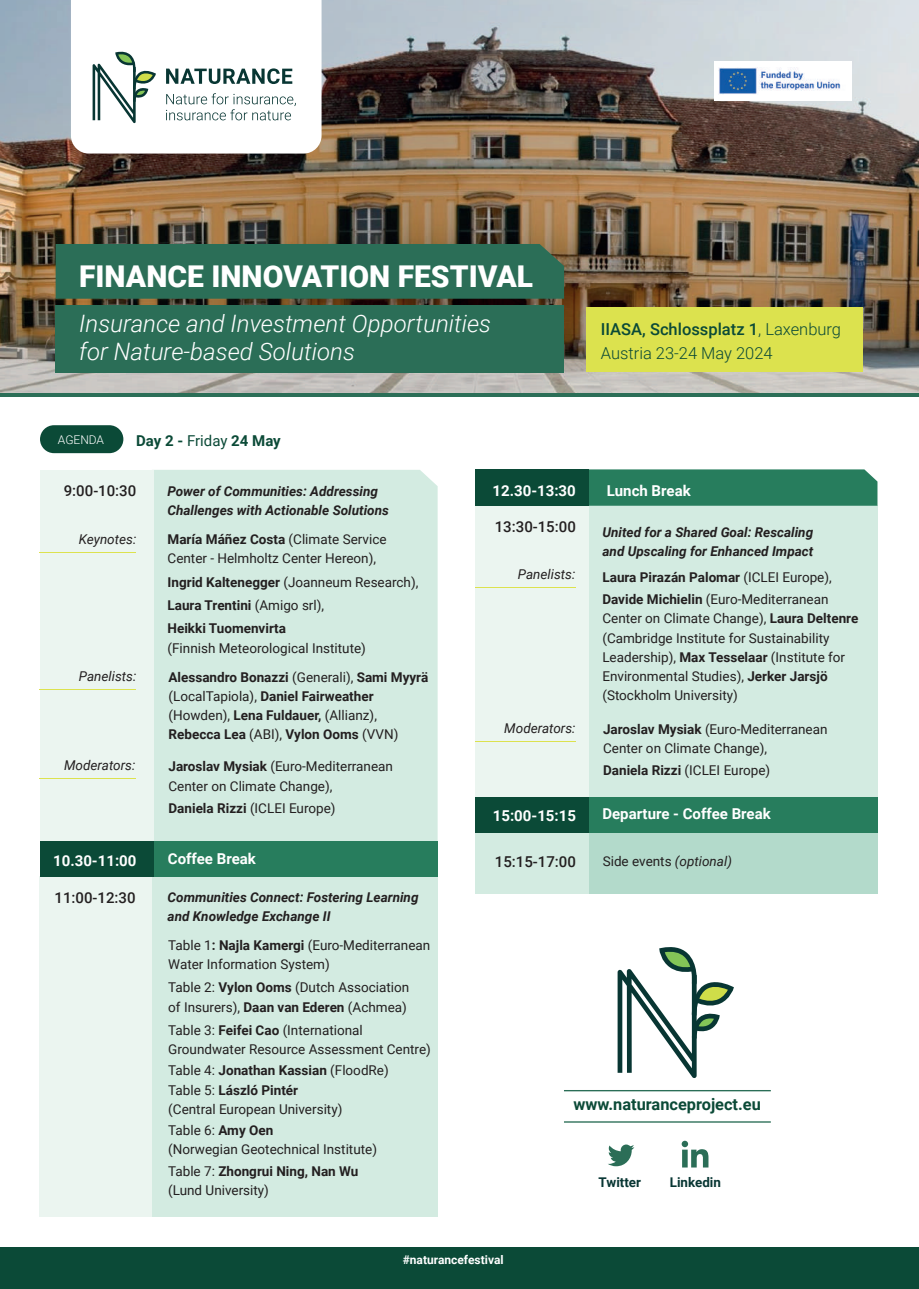
<style>
.page{position:relative;width:919px;height:1289px;background:#fff}
.page>*{position:absolute;margin:0;border:0;box-sizing:border-box;transform-origin:0 0}
.t1{font:900 30px "Roboto";color:#fff}
.t2{font:italic 300 24px/28.5px "Roboto";color:#fff}
.t3{font:300 16.5px/23.4px "Roboto";color:#0b4a37}
.t4{font:700 16.35px "Roboto";color:#0b4a37}
.t5{font:700 15px "Roboto";color:#fff}
.t6{font:500 15px "Roboto";color:#231f20}
.t7{font:700 15px "Roboto";color:#0b4a37}
.t8{font:13.5px/19.2px "Roboto";color:#231f20}
.t9{font:700 13.5px/19.2px "Roboto";color:#231f20}
.t10{font:italic 700 13.5px/19.2px "Roboto";color:#231f20}
.t11{font:italic 13.5px "Roboto";color:#231f20}
.t12{font:700 13.35px "Roboto";color:#083633}
.t13{font:700 12px "Roboto";color:#fff}
.t14{font:300 12px "Roboto";color:#fff}
.s1{font-weight:400}
.s2{font-weight:500}
.s3{font-weight:700}
.s4{font-style:italic}
</style>
<div class="page">
<img style="left:0;top:0;width:918px;height:393px">
<div style="left:56px;top:244px;width:508px;height:55px;background:#2b6e57"></div>
<div style="left:56px;top:305px;width:508px;height:67px;background:#2b6e57"></div>
<div style="left:0;top:1247px;width:918px;height:41px;background:#0b4a37"></div>
<svg style="left:71px;top:0;width:250px;height:153px"></svg>
<div style="left:714px;top:61px;width:138px;height:40px;background:#fff"></div>
<img style="left:718px;top:67px;width:123px;height:27px">
<div style="left:585px;top:307px;width:277px;height:65px;background:#dce24e"></div>
<hr style="left:0;top:393px;width:918px;height:3px;background:#2b6e57">
<div style="left:475px;top:505px;width:115px;height:369px;background:#ebf5f0"></div>
<div style="left:588px;top:505px;width:289px;height:345px;background:#d3ebe1"></div>
<div style="left:475px;top:831px;width:113px;height:62px;background:#d3ebe1"></div>
<div style="left:588px;top:831px;width:289px;height:62px;background:#b3dacb"></div>
<div style="left:39px;top:876px;width:114px;height:340px;background:#ebf5f0"></div>
<div style="left:152px;top:876px;width:286px;height:340px;background:#d3ebe1"></div>
<div style="left:153px;top:470px;width:284px;height:371px;background:#d3ebe1"></div>
<div style="left:40px;top:841px;width:398px;height:36px;background:#277d5d"></div>
<div style="left:589px;top:469px;width:288px;height:36px;background:#277d5d"></div>
<div style="left:475px;top:469px;width:114px;height:36px;background:#0b4a37"></div>
<div style="left:475px;top:796px;width:402px;height:36px;background:#277d5d"></div>
<div style="left:475px;top:796px;width:113px;height:36px;background:#0b4a37"></div>
<div style="left:40px;top:425px;width:83px;height:28px;background:#0b4a37;border-radius:14px"></div>
<div style="left:40px;top:469px;width:113px;height:384px;background:#ebf5f0"></div>
<hr style="left:39px;top:551px;width:97px;height:1px;background:#dce24e">
<svg style="left:608px;top:1144px;width:26px;height:22px"></svg>
<svg style="left:681px;top:1140px;width:27px;height:27px"></svg>
<hr style="left:564px;top:1121px;width:206px;height:1px;background:#2b6e57">
<hr style="left:564px;top:1089px;width:206px;height:2px;background:#2b6e57">
<svg style="left:617px;top:947px;width:116px;height:131px"></svg>
<hr style="left:39px;top:689px;width:97px;height:1px;background:#dce24e">
<hr style="left:475px;top:587px;width:100px;height:1px;background:#dce24e">
<hr style="left:475px;top:740px;width:100px;height:1px;background:#dce24e">
<hr style="left:39px;top:778px;width:97px;height:1px;background:#dce24e">
<div style="left:40px;top:841px;width:114px;height:36px;background:#0b4a37"></div>
<h1 class="t1" style="left:79px;top:255px;width:455px">FINANCE INNOVATION FESTIVAL</h1>
<h2 class="t2" style="left:79px;top:308px;width:413px">Insurance and Investment Opportunities for Nature-based Solutions</h2>
<p class="t14" style="left:58px;top:431px;width:48px">AGENDA</p>
<p class="t7" style="left:136px;top:430px;width:146px">Day 2 - <span class="s1">Friday</span> 24 May</p>
<p class="t3" style="left:600px;top:317px;width:242px"><span class="s2">IIASA, Schlossplatz 1</span>, Laxenburg<br>Austria 23-24 May 2024</p>
<p class="t6" style="left:64px;top:480px;width:74px">9:00-10:30</p>
<p class="t10" style="left:167px;top:481px;width:223px">Power of Communities: Addressing<br>Challenges with Actionable Solutions</p>
<p class="t8" style="left:167px;top:529px;width:220px"><span class="s3">María Máñez Costa</span> (Climate Service<br>Center - Helmholtz Center Hereon),</p>
<p class="t9" style="left:167px;top:569px;width:252px;line-height:23.4px">Ingrid Kaltenegger <span class="s1">(Joanneum Research),<br></span>Laura Trentini <span class="s1">(Amigo srl),<br></span>Heikki Tuomenvirta</p>
<p class="t8" style="left:167px;top:637px;width:200px">(Finnish Meteorological Institute)</p>
<p class="t11" style="left:79px;top:529px;width:59px">Keynotes:</p>
<p class="t11" style="left:79px;top:666px;width:59px">Panelists:</p>
<p class="t9" style="left:168px;top:666px;width:261px">Alessandro Bonazzi <span class="s1">(Generali),</span> Sami Myyrä <span class="s1">(LocalTapiola),</span> Daniel Fairweather <span class="s1">(Howden),</span> Lena Fuldauer, <span class="s1">(Allianz), </span>Rebecca Lea <span class="s1">(ABI),</span> Vylon Ooms <span class="s1">(VVN)</span></p>
<p class="t11" style="left:64px;top:756px;width:73px">Moderators:</p>
<p class="t8" style="left:168px;top:756px;width:226px"><span class="s3">Jaroslav Mysiak</span> (Euro-Mediterranean<br>Center on Climate Change),</p>
<p class="t8" style="left:168px;top:798px;width:169px"><span class="s3">Daniela Rizzi</span> (ICLEI Europe)</p>
<p class="t5" style="left:53px;top:849px;width:85px">10.30-11:00</p>
<p class="t5" style="left:168px;top:848px;width:89px">Coffee Break</p>
<p class="t6" style="left:54px;top:887px;width:83px">11:00-12:30</p>
<p class="t10" style="left:168px;top:887px;width:252px">Communities Connect: Fostering Learning and Knowledge Exchange II</p>
<p class="t8" style="left:168px;top:934px;width:263px">Table 1<span class="s3">: Najla Kamergi</span> (Euro-Mediterranean<br>Water Information System)</p>
<p class="t8" style="left:168px;top:977px;width:242px">Table 2: <span class="s3">Vylon Ooms</span> (Dutch Association of Insurers), <span class="s3">Daan van Ederen</span> (Achmea)</p>
<p class="t8" style="left:168px;top:1019px;width:264px;line-height:19.8px">Table 3: <span class="s3">Feifei Cao</span> (International<br>Groundwater Resource Assessment Centre)<br>Table 4: <span class="s3">Jonathan Kassian</span> (FloodRe)<br>Table 5: <span class="s3">László Pintér<br></span>(Central European University)<br>Table 6: <span class="s3">Amy Oen<br></span>(Norwegian Geotechnical Institute)</p>
<p class="t8" style="left:168px;top:1161px;width:192px">Table 7: <span class="s3">Zhongrui Ning, Nan Wu </span>(Lund University)</p>
<p class="t5" style="left:492px;top:480px;width:85px">12.30-13:30</p>
<p class="t6" style="left:494px;top:516px;width:83px">13:30-15:00</p>
<p class="t11" style="left:518px;top:565px;width:59px">Panelists:</p>
<p class="t11" style="left:504px;top:718px;width:73px">Moderators:</p>
<p class="t5" style="left:606px;top:480px;width:85px">Lunch Break</p>
<p class="t10" style="left:602px;top:522px;width:212px">United for a Shared Goal: Rescaling and Upscaling for Enhanced Impact</p>
<p class="t9" style="left:602px;top:566px;width:231px;line-height:21.9px">Laura Pirazán Palomar <span class="s1">(ICLEI Europe),<br></span>Davide Michielin <span class="s1">(Euro-Mediterranean</span></p>
<p class="t8" style="left:602px;top:608px;width:257px">Center on Climate Change), <span class="s3">Laura Deltenre </span>(Cambridge Institute for Sustainability Leadership), <span class="s3">Max Tesselaar</span> (Institute for Environmental Studies), <span class="s3">Jerker Jarsjö </span>(Stockholm University)</p>
<p class="t8" style="left:603px;top:718px;width:226px"><span class="s3">Jaroslav Mysiak</span> (Euro-Mediterranean<br>Center on Climate Change),</p>
<p class="t8" style="left:603px;top:760px;width:169px"><span class="s3">Daniela Rizzi</span> (ICLEI Europe)</p>
<p class="t5" style="left:493px;top:805px;width:85px">15:00-15:15</p>
<p class="t5" style="left:602px;top:803px;width:170px">Departure - Coffee Break</p>
<p class="t6" style="left:495px;top:850px;width:83px">15:15-17:00</p>
<p class="t8" style="left:602px;top:850px;width:131px">Side events <span class="s4">(optional)</span></p>
<p class="t4" style="left:573px;top:1093px;width:189px">www.naturanceproject.eu</p>
<p class="t12" style="left:598px;top:1172px;width:44px">Twitter</p>
<p class="t12" style="left:669px;top:1172px;width:53px">Linkedin</p>
<p class="t13" style="left:403px;top:1251px;width:102px">#naturancefestival</p>
</div>
